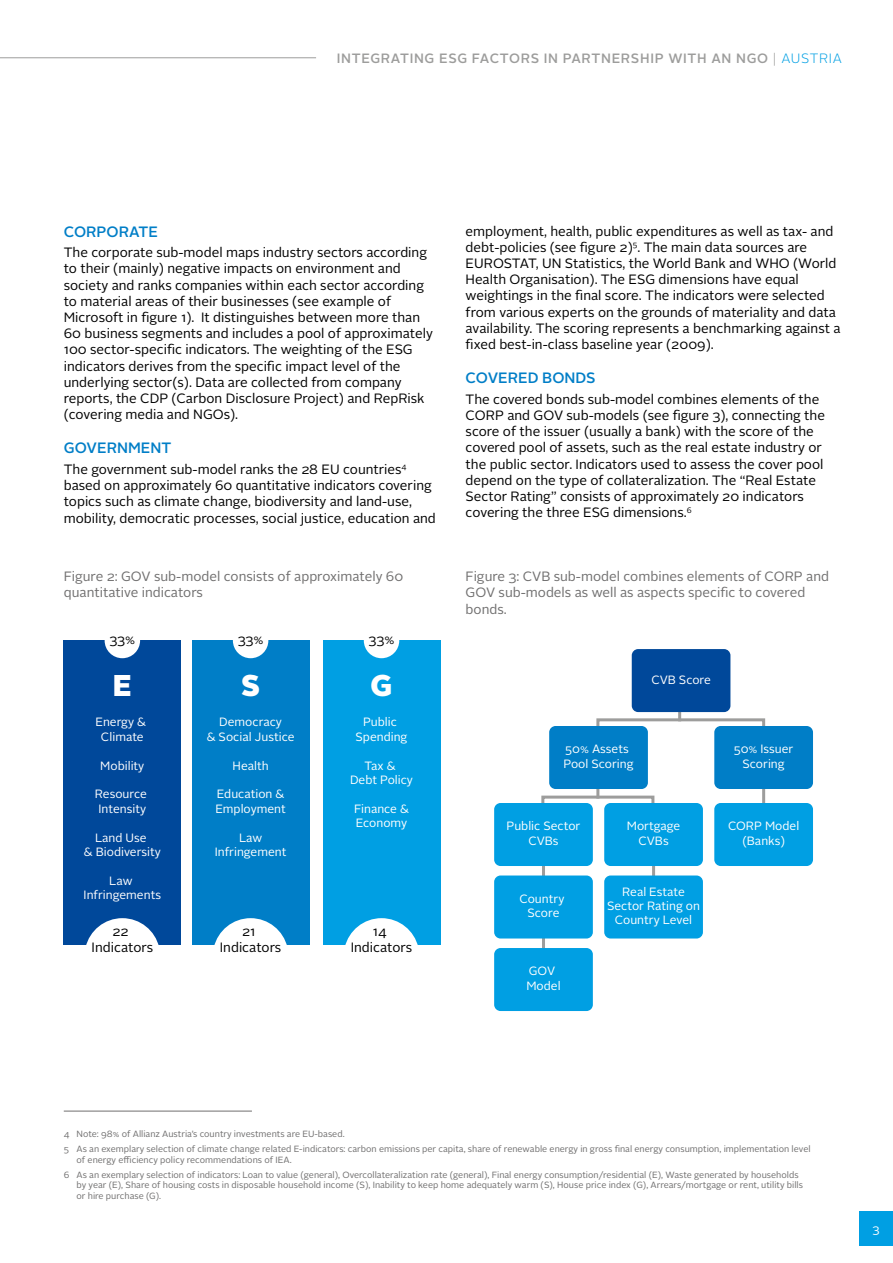
<style>
.page{position:relative;width:893px;height:1263px;background:#fff}
.page>*{position:absolute;margin:0;border:0;box-sizing:border-box;transform-origin:0 0}
.t1{font:900 30px "Alright Sans";color:#fff}
.t2{font:500 15px "Alright Sans";color:#007ec7}
.t3{font:13.5px/16.2px "Alright Sans";color:#000}
.t4{font:13.5px/16.2px "Alright Sans";color:#706f6f}
.t5{font:500 13.5px "Alright Sans";letter-spacing:.05em;color:#9d9d9c}
.t6{font:12px/14.4px "Alright Sans";color:#fff;text-align:center}
.t7{font:9px/15px "Alright Sans";color:#706f6f}
.s1{font-weight:300}
.s2{font-weight:300;color:#009fe3}
</style>
<div class="page">
<hr style="left:0;top:57px;width:316px;height:1px;background:#9d9d9c">
<div style="left:859px;top:1212px;width:34px;height:34px;background:#009fe3"></div>
<div style="left:64px;top:640px;width:117px;height:305px;background:#00489a"></div>
<div style="left:192px;top:640px;width:117px;height:305px;background:#007ec7"></div>
<div style="left:323px;top:640px;width:117px;height:305px;background:#009fe3"></div>
<svg style="left:105px;top:640px;width:35px;height:18px"></svg>
<svg style="left:86px;top:918px;width:73px;height:27px"></svg>
<svg style="left:233px;top:640px;width:35px;height:18px"></svg>
<svg style="left:214px;top:918px;width:73px;height:27px"></svg>
<svg style="left:364px;top:640px;width:35px;height:18px"></svg>
<svg style="left:345px;top:918px;width:73px;height:27px"></svg>
<hr style="left:762px;top:782px;width:3px;height:26px;background:#9d9d9c">
<hr style="left:542px;top:818px;width:3px;height:155px;background:#9d9d9c">
<hr style="left:652px;top:818px;width:3px;height:98px;background:#9d9d9c">
<div style="left:541px;top:796px;width:113px;height:15px;border:3px solid #9d9d9c"></div>
<hr style="left:596px;top:782px;width:3px;height:17px;background:#9d9d9c">
<hr style="left:678px;top:705px;width:3px;height:16px;background:#9d9d9c">
<div style="left:596px;top:718px;width:169px;height:16px;border:3px solid #9d9d9c"></div>
<div style="left:632px;top:649px;width:98px;height:63px;background:#00489a;border-radius:6px"></div>
<div style="left:714px;top:726px;width:99px;height:63px;background:#007ec7;border-radius:6px"></div>
<div style="left:549px;top:726px;width:99px;height:63px;background:#007ec7;border-radius:6px"></div>
<div style="left:494px;top:803px;width:99px;height:63px;background:#009fe3;border-radius:6px"></div>
<div style="left:494px;top:875px;width:99px;height:63px;background:#009fe3;border-radius:6px"></div>
<div style="left:604px;top:875px;width:99px;height:63px;background:#009fe3;border-radius:6px"></div>
<div style="left:494px;top:948px;width:99px;height:63px;background:#009fe3;border-radius:6px"></div>
<div style="left:604px;top:803px;width:99px;height:63px;background:#009fe3;border-radius:6px"></div>
<div style="left:714px;top:803px;width:99px;height:63px;background:#009fe3;border-radius:6px"></div>
<hr style="left:64px;top:1111px;width:188px;height:1px;background:#706f6f">
<p class="t5" style="left:337px;top:49px;width:507px">INTEGRATING ESG FACTORS IN PARTNERSHIP WITH AN NGO <span class="s1">|</span> <span class="s2">AUSTRIA</span></p>
<p class="t2" style="left:64px;top:221px;width:96px">CORPORATE</p>
<p class="t3" style="left:64px;top:245px;width:371px">The corporate sub-model maps industry sectors according to their (mainly) negative impacts on environment and society and ranks companies within each sector according to material areas of their businesses (see example of Microsoft in figure 1). It distinguishes between more than 60 business segments and includes a pool of approximately 100 sector-specific indicators. The weighting of the ESG indicators derives from the specific impact level of the underlying sector(s). Data are collected from company reports, the CDP (Carbon Disclosure Project) and RepRisk (covering media and NGOs).</p>
<p class="t2" style="left:64px;top:438px;width:109px">GOVERNMENT</p>
<p class="t3" style="left:64px;top:461px;width:374px">The government sub-model ranks the 28 EU countries<sup>4 </sup>based on approximately 60 quantitative indicators covering topics such as climate change, biodiversity and land-use, mobility, democratic processes, social justice, education and</p>
<p class="t3" style="left:466px;top:223px;width:376px">employment, health, public expenditures as well as tax- and debt-policies (see figure 2)<sup>5</sup>. The main data sources are EUROSTAT, UN Statistics, the World Bank and WHO (World Health Organisation). The ESG dimensions have equal weightings in the final score. The indicators were selected from various experts on the grounds of materiality and data availability. The scoring represents a benchmarking against a fixed best-in-class baseline year (2009).</p>
<p class="t2" style="left:466px;top:368px;width:131px">COVERED BONDS</p>
<p class="t3" style="left:466px;top:391px;width:361px">The covered bonds sub-model combines elements of the CORP and GOV sub-models (see figure 3), connecting the score of the issuer (usually a bank) with the score of the covered pool of assets, such as the real estate industry or the public sector. Indicators used to assess the cover pool depend on the type of collateralization. The “Real Estate Sector Rating” consists of approximately 20 indicators covering the three ESG dimensions.<sup>6</sup></p>
<p class="t4" style="left:64px;top:569px;width:341px">Figure 2: GOV sub-model consists of approximately 60 quantitative indicators</p>
<p class="t4" style="left:466px;top:569px;width:365px">Figure 3: CVB sub-model combines elements of CORP and<br>GOV sub-models as well as aspects specific to covered bonds.</p>
<p class="t3" style="left:109px;top:631px;width:27px">33%</p>
<p class="t3" style="left:238px;top:631px;width:27px">33%</p>
<p class="t3" style="left:369px;top:631px;width:27px">33%</p>
<h1 class="t1" style="left:113px;top:664px;width:20px">E</h1>
<h1 class="t1" style="left:241px;top:664px;width:21px">S</h1>
<h1 class="t1" style="left:371px;top:664px;width:23px">G</h1>
<p class="t6" style="left:651px;top:672px;width:61px">CVB Score</p>
<p class="t6" style="left:95px;top:715px;width:52px">Energy &amp;<br>Climate</p>
<p class="t6" style="left:100px;top:758px;width:46px">Mobility</p>
<p class="t6" style="left:95px;top:787px;width:53px">Resource<br>Intensity</p>
<p class="t6" style="left:84px;top:830px;width:78px">Land Use<br>&amp; Biodiversity</p>
<p class="t6" style="left:84px;top:874px;width:79px">Law<br>Infringements</p>
<p class="t3" style="left:92px;top:923px;width:63px;text-align:center">22<br>Indicators</p>
<p class="t6" style="left:207px;top:715px;width:89px">Democracy<br>&amp; Social Justice</p>
<p class="t6" style="left:233px;top:758px;width:38px">Health</p>
<p class="t6" style="left:215px;top:787px;width:72px;text-align:left">Education &amp;<br>Employment</p>
<p class="t6" style="left:215px;top:830px;width:73px">Law<br>Infringement</p>
<p class="t3" style="left:220px;top:923px;width:63px;text-align:center">21<br>Indicators</p>
<p class="t6" style="left:356px;top:715px;width:53px">Public<br>Spending</p>
<p class="t6" style="left:350px;top:758px;width:65px">Tax &amp;<br>Debt Policy</p>
<p class="t6" style="left:354px;top:802px;width:57px;text-align:left">Finance &amp;<br>Economy</p>
<p class="t3" style="left:351px;top:923px;width:63px;text-align:center">14<br>Indicators</p>
<p class="t6" style="left:563px;top:742px;width:72px;text-align:left">50% Assets<br>Pool Scoring</p>
<p class="t6" style="left:734px;top:742px;width:61px">50% Issuer<br>Scoring</p>
<p class="t6" style="left:507px;top:819px;width:75px">Public Sector<br>CVBs</p>
<p class="t6" style="left:627px;top:819px;width:55px">Mortgage<br>CVBs</p>
<p class="t6" style="left:728px;top:819px;width:73px">CORP Model (Banks)</p>
<p class="t6" style="left:520px;top:891px;width:46px">Country<br>Score</p>
<p class="t6" style="left:607px;top:884px;width:94px">Real Estate<br>Sector Rating on<br>Country Level</p>
<p class="t6" style="left:526px;top:964px;width:36px;text-align:left">GOV<br>Model</p>
<p class="t7" style="left:64px;top:1126px;width:748px">4 Note: 98% of Allianz Austria’s country investments are EU-based.<br>5 As an exemplary selection of climate change related E-indicators: carbon emissions per capita, share of renewable energy in gross final energy consumption, implementation level</p>
<p class="t7" style="left:64px;top:1152px;width:736px;text-indent:13px">of energy efficiency policy recommendations of IEA.<br>6 As an exemplary selection of indicators: Loan to value (general), Overcollateralization rate (general), Final energy consumption/residential (E), Waste generated by households</p>
<p class="t7" style="left:77px;top:1180px;width:728px;line-height:10.8px">by year (E), Share of housing costs in disposable household income (S), Inability to keep home adequately warm (S), House price index (G), Arrears/mortgage or rent, utility bills or hire purchase (G).</p>
<p class="t6" style="left:872px;top:1222px;width:9px">3</p>
</div>
